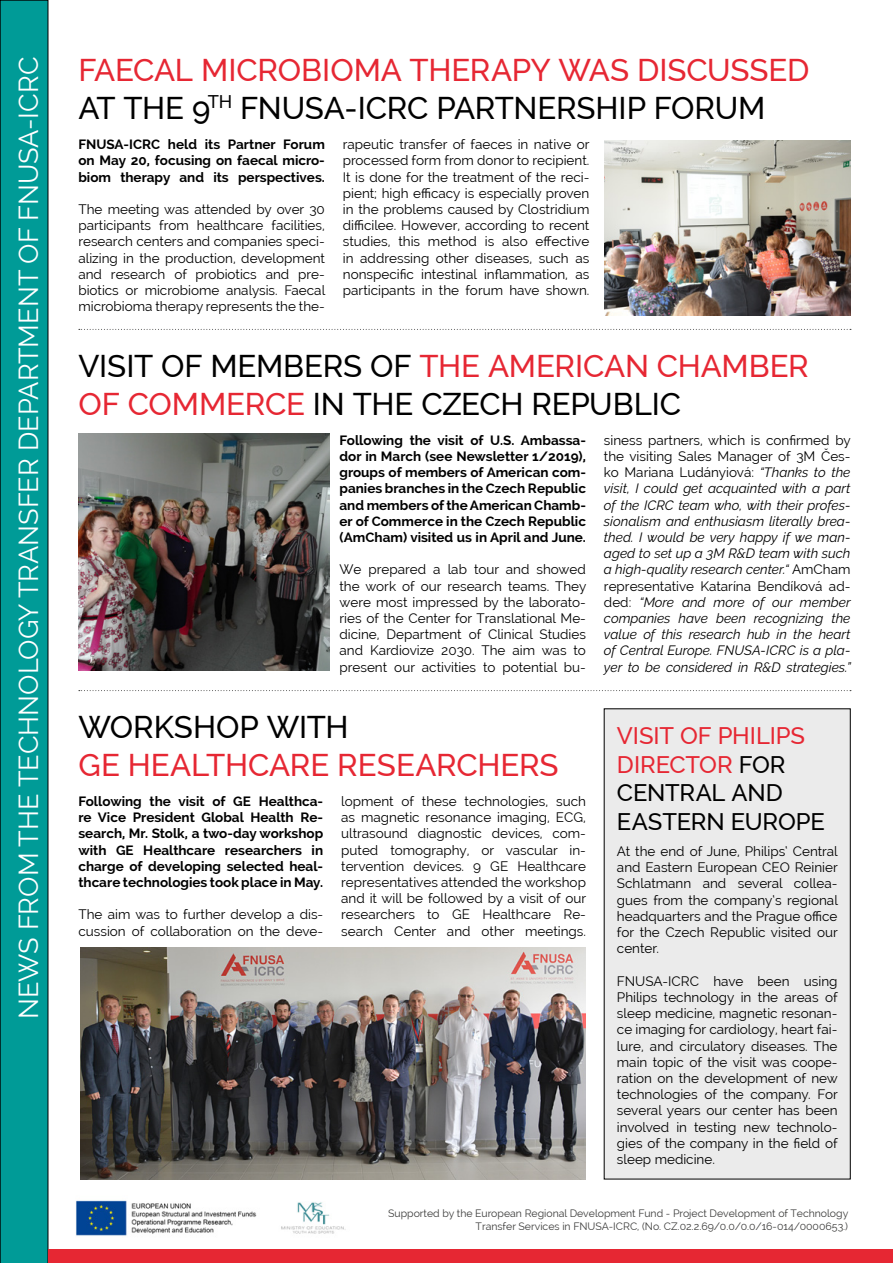
<style>
.page{position:relative;width:893px;height:1263px;background:#fff}
.page>*{position:absolute;margin:0;border:0;box-sizing:border-box;transform-origin:0 0}
.t1{font:500 31.5px/37.5px "Raleway";letter-spacing:-.01em;color:#e62733}
.t2{font:500 31.5px/37.5px "Raleway";letter-spacing:-.005em;color:#000}
.t3{font:27px "Raleway";color:#fff}
.t4{font:500 24px/28.5px "Raleway";letter-spacing:-.005em;color:#000}
.t5{font:13.5px/16.2px "Raleway";color:#000;text-align:justify}
.t6{font:700 13.5px/16.2px "Raleway";color:#000;text-align:justify}
.t7{font:italic 13.5px/16.2px "Raleway";color:#000;text-align:justify}
.t8{font:10.5px/12.6px "Raleway";color:#3c3c3b;text-align:right}
.s1{color:#000}
.s2{color:#e62733}
.s3{font-style:normal}
</style>
<div class="page">
<div style="left:604px;top:709px;width:246px;height:470px;background:#ebebeb"></div>
<div style="left:0;top:0;width:48px;height:1263px;background:#009b97"></div>
<img style="left:76px;top:1200px;width:286px;height:50px">
<div style="left:48px;top:1250px;width:845px;height:13px;background:#e62733"></div>
<img style="left:604px;top:140px;width:246px;height:175px">
<svg style="left:79px;top:329px;width:772px;height:1px"></svg>
<img style="left:78px;top:434px;width:251px;height:237px">
<svg style="left:79px;top:690px;width:772px;height:1px"></svg>
<img style="left:80px;top:948px;width:506px;height:231px">
<h2 class="t3" style="left:13px;top:1019px;width:964px;rotate:-90deg">NEWS FROM THE TECHNOLOGY TRANSFER DEPARTMENT OF FNUSA-ICRC</h2>
<h1 class="t1" style="left:78px;top:52px;width:733px">FAECAL MICROBIOMA THERAPY WAS DISCUSSED<br><span class="s1">AT THE 9</span><sup>TH</sup> <span class="s1">FNUSA-ICRC PARTNERSHIP FORUM</span></h1>
<p class="t6" style="left:78px;top:136px;width:248px">FNUSA-ICRC held its Partner Forum on May 20, focusing on faecal micro&shy;biom therapy and its perspectives.</p>
<p class="t5" style="left:78px;top:201px;width:248px">The meeting was attended by over 30 participants from healthcare facilities, research centers and companies speci&shy;alizing in the production, development and research of probiotics and pre&shy;biotics or microbiome analysis. Faecal microbioma therapy represents the the-</p>
<p class="t5" style="left:343px;top:136px;width:248px">rapeutic transfer of faeces in native or processed form from donor to recipient.<br>It is done for the treatment of the reci&shy;pient; high efficacy is especially proven in the problems caused by Clostridium difficilee. However, according to recent studies, this method is also effective in addressing other diseases, such as nonspecific intestinal inflammation, as participants in the forum have shown.</p>
<h1 class="t2" style="left:78px;top:347px;width:732px">VISIT OF MEMBERS OF <span class="s2">THE AMERICAN CHAMBER<br>OF COMMERCE</span> IN THE CZECH REPUBLIC</h1>
<p class="t6" style="left:339px;top:432px;width:248px">Following the visit of U.S. Ambassa&shy;dor in March (see Newsletter 1/2019), groups of members of American com&shy;panies branches in the Czech Republic and members of the American Chamb&shy;er of Commerce in the Czech Republic (AmCham) visited us in April and June.</p>
<p class="t5" style="left:339px;top:561px;width:248px">We prepared a lab tour and showed the work of our research teams. They were most impressed by the laborato&shy;ries of the Center for Translational Me&shy;dicine, Department of Clinical Studies and Kardiovize 2030. The aim was to present our activities to potential bu-</p>
<p class="t7" style="left:604px;top:432px;width:248px"><span class="s3">siness partners, which is confirmed by the visiting Sales Manager of 3M Čes&shy;ko Mariana Ludányiová:</span> “Thanks to the visit, I could get acquainted with a part of the ICRC team who, with their profes&shy;sionalism and enthusiasm literally brea&shy;thed. I would be very happy if we man&shy;aged to set up a 3M R&amp;D team with such a high-quality research center.“ <span class="s3">AmCham representative Katarína Bendíková ad&shy;ded:</span> “More and more of our member companies have been recognizing the value of this research hub in the heart of Central Europe. FNUSA-ICRC is a pla&shy;yer to be considered in R&amp;D strategies.”</p>
<h1 class="t2" style="left:78px;top:708px;width:272px">WORKSHOP WITH</h1>
<h1 class="t1" style="left:78px;top:746px;width:482px">GE HEALTHCARE RESEARCHERS</h1>
<p class="t6" style="left:78px;top:793px;width:246px">Following the visit of GE Healthca&shy;re Vice President Global Health Re&shy;search, Mr. Stolk, a two-day workshop with GE Healthcare researchers in charge of developing selected heal&shy;thcare technologies took place in May.</p>
<p class="t5" style="left:78px;top:906px;width:246px">The aim was to further develop a dis&shy;cussion of collaboration on the deve-</p>
<p class="t5" style="left:341px;top:793px;width:247px">lopment of these technologies, such as magnetic resonance imaging, ECG, ultrasound diagnostic devices, com&shy;puted tomography, or vascular in&shy;tervention devices. 9 GE Healthcare representatives attended the workshop and it will be followed by a visit of our researchers to GE Healthcare Re&shy;search Center and other meetings.</p>
<h3 class="t4" style="left:617px;top:721px;width:210px"><span class="s2">VISIT OF PHILIPS<br>DIRECTOR</span> FOR<br>CENTRAL AND<br>EASTERN EUROPE</h3>
<p class="t5" style="left:617px;top:843px;width:222px">At the end of June, Philips‘ Central and Eastern European CEO Reinier Schlatmann and several collea&shy;gues from the company‘s regional headquarters and the Prague office for the Czech Republic visited our center.</p>
<p class="t5" style="left:617px;top:973px;width:222px">FNUSA-ICRC have been using Philips technology in the areas of sleep medicine, magnetic resonan&shy;ce imaging for cardiology, heart fai&shy;lure, and circulatory diseases. The main topic of the visit was coope&shy;ration on the development of new technologies of the company. For several years our center has been involved in testing new technolo&shy;gies of the company in the field of sleep medicine.</p>
<p class="t8" style="left:388px;top:1207px;width:462px">Supported by the European Regional Development Fund - Project Development of Technology<br>Transfer Services in FNUSA-ICRC, (No. CZ.02.2.69/0.0/0.0/16-014/0000653.)</p>
</div>
